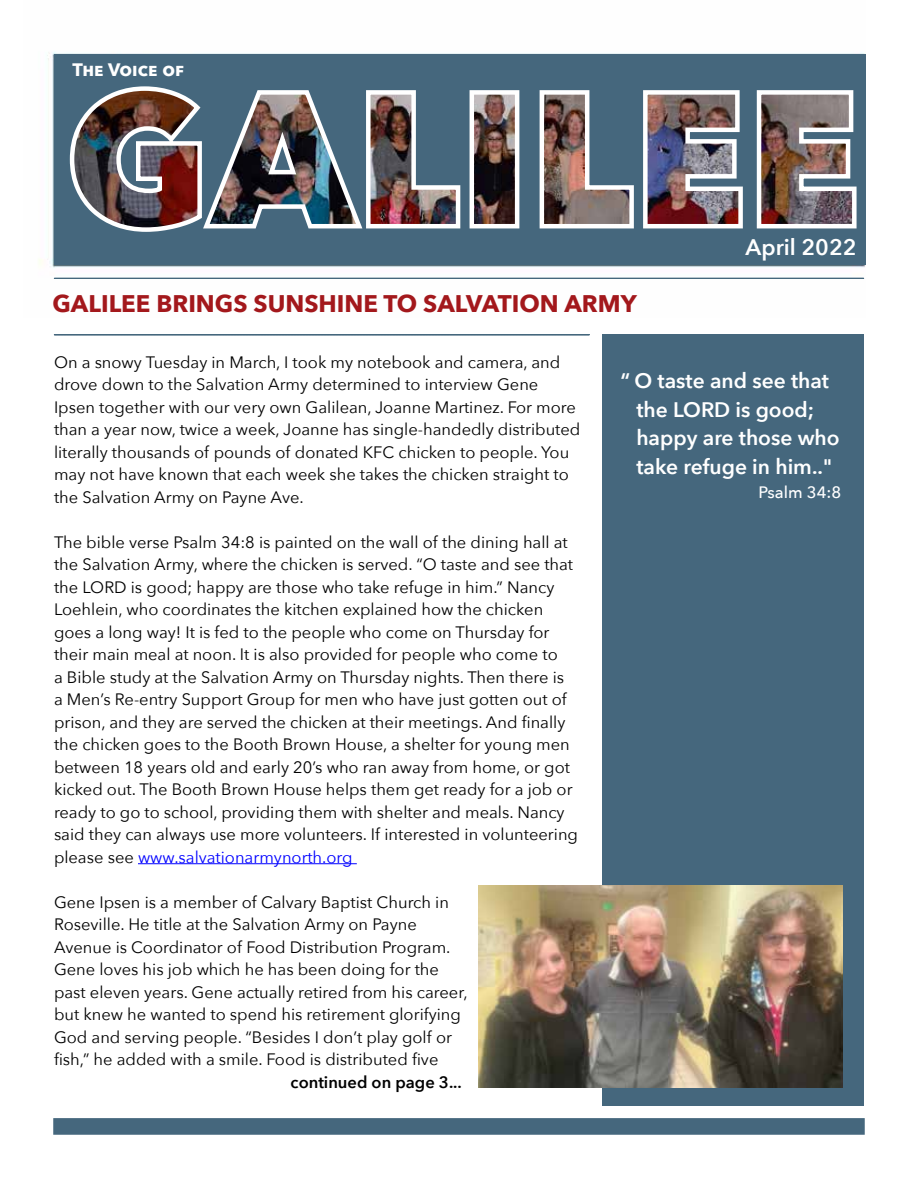
<style>
.page{position:relative;width:918px;height:1188px;background:#fff}
.page>*{position:absolute;margin:0;border:0;box-sizing:border-box;transform-origin:0 0}
.t1{font:700 24px "Avenir Next";color:#a3181c}
.t2{font:600 22.5px "Avenir Next";color:#fff}
.t3{font:600 21px/28.5px "Avenir Next";color:#fff}
.t4{font:700 18px "Avenir Next";color:#fff}
.t5{font:16.5px/22.5px "Avenir Next";color:#000}
.t6{font:600 16.5px "Avenir Next";color:#000}
.t7{font:500 16.5px "Avenir Next";color:#fff}
.s1{color:#00f}
</style>
<div class="page">
<img style="left:39px;top:52px;width:827px;height:227px">
<svg style="left:54px;top:334px;width:536px;height:1px"></svg>
<svg style="left:54px;top:278px;width:810px;height:1px"></svg>
<div style="left:53px;top:1118px;width:812px;height:17px;background:#45677d;border:2px solid #45677d"></div>
<hr style="left:138px;top:863px;width:219px;height:1px;background:#00f">
<div style="left:603px;top:335px;width:261px;height:771px;background:#45677d"></div>
<div style="left:54px;top:54px;width:812px;height:210px;background:#45677d"></div>
<img style="left:69px;top:86px;width:788px;height:146px">
<img style="left:478px;top:885px;width:365px;height:203px">
<p class="t4" style="left:72px;top:54px;width:113px">The Voice of</p>
<h1 class="t1" style="left:52px;top:283px;width:586px">GALILEE BRINGS SUNSHINE TO SALVATION ARMY</h1>
<h2 class="t2" style="left:746px;top:228px;width:112px">April 2022</h2>
<p class="t5" style="left:54px;top:350px;width:528px">On a snowy Tuesday in March, I took my notebook and camera, and drove down to the Salvation Army determined to interview Gene Ipsen together with our very own Galilean, Joanne Martinez. For more than a year now, twice a week, Joanne has single-handedly distributed literally thousands of pounds of donated KFC chicken to people. You may not have known that each week she takes the chicken straight to the Salvation Army on Payne Ave.</p>
<p class="t5" style="left:54px;top:530px;width:526px">The bible verse Psalm 34:8 is painted on the wall of the dining hall at the Salvation Army, where the chicken is served. “O taste and see that the LORD is good; happy are those who take refuge in him.” Nancy Loehlein, who coordinates the kitchen explained how the chicken goes a long way! It is fed to the people who come on Thursday for their main meal at noon. It is also provided for people who come to<br>a Bible study at the Salvation Army on Thursday nights. Then there is<br>a Men’s Re-entry Support Group for men who have just gotten out of prison, and they are served the chicken at their meetings. And finally the chicken goes to the Booth Brown House, a shelter for young men between 18 years old and early 20’s who ran away from home, or got kicked out. The Booth Brown House helps them get ready for a job or ready to go to school, providing them with shelter and meals. Nancy said they can always use more volunteers. If interested in volunteering please see <span class="s1">www.salvationarmynorth.org</span></p>
<p class="t5" style="left:54px;top:890px;width:415px">Gene Ipsen is a member of Calvary Baptist Church in Roseville. He title at the Salvation Army on Payne Avenue is Coordinator of Food Distribution Program.<br>Gene loves his job which he has been doing for the past eleven years. Gene actually retired from his career, but knew he wanted to spend his retirement glorifying God and serving people. “Besides I don’t play golf or fish,” he added with a smile. Food is distributed five</p>
<p class="t6" style="left:291px;top:1068px;width:173px">continued on page 3...</p>
<p class="t3" style="left:636px;top:366px;width:205px;text-indent:-16px">“ O taste and see that the LORD is good; happy are those who take refuge in him.."</p>
<p class="t7" style="left:759px;top:478px;width:84px">Psalm 34:8</p>
</div>
